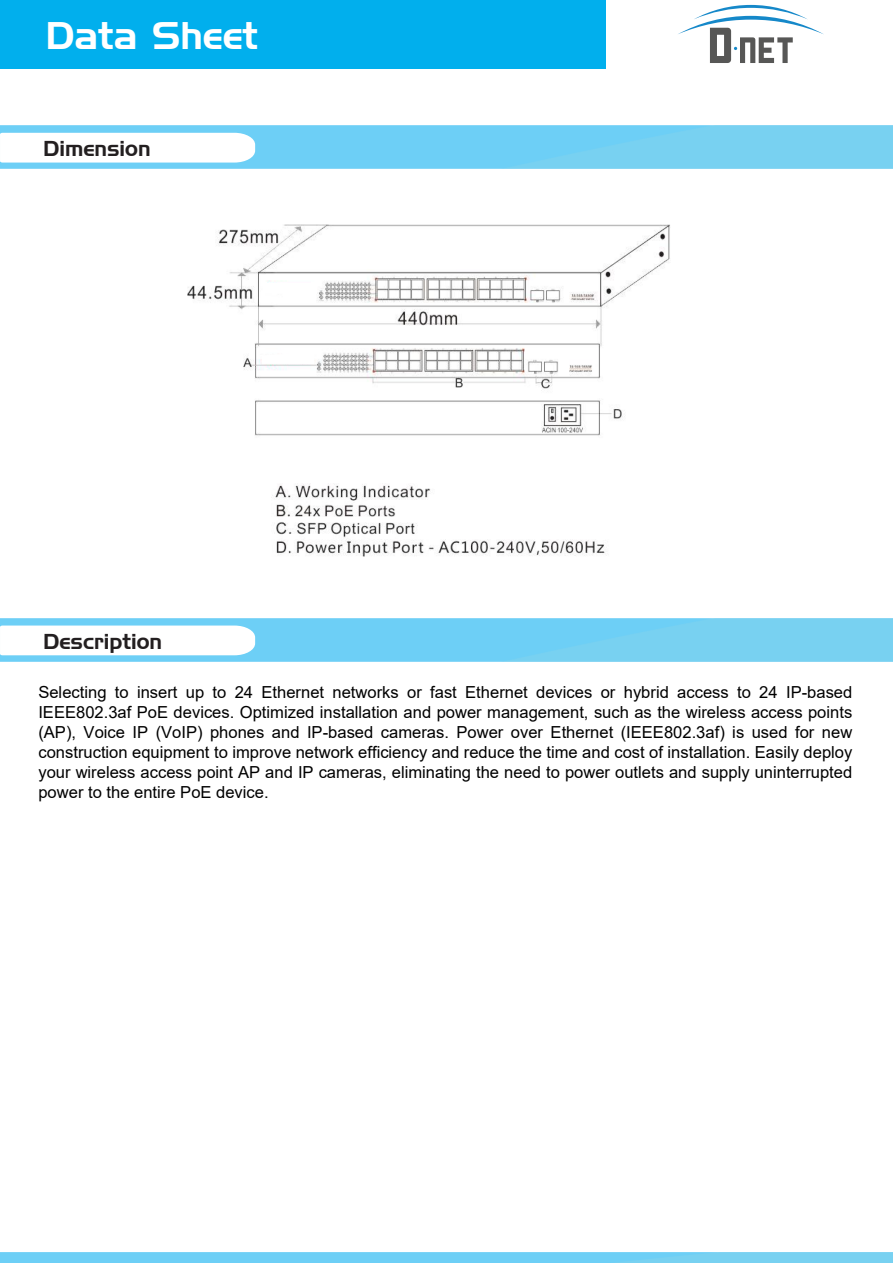
<style>
.page{position:relative;width:893px;height:1263px;background:#fff}
.page>*{position:absolute;margin:0;border:0;box-sizing:border-box;transform-origin:0 0}
.t1{font:37.5px "Handel Gothic BT";color:#fff}
.t2{font:21px "Handel Gothic BT";color:#231f20}
.t3{font:16.65px/20px "Arial";color:#000;text-align:justify}
</style>
<div class="page">
<svg style="left:0;top:133px;width:255px;height:30px"></svg>
<div style="left:0;top:0;width:606px;height:69px;background:#01afed"></div>
<svg style="left:678px;top:5px;width:146px;height:58px"></svg>
<img style="left:187px;top:224px;width:483px;height:333px">
<svg style="left:0;top:625px;width:255px;height:30px"></svg>
<h1 class="t1" style="left:46px;top:13px;width:214px">Data Sheet</h1>
<p class="t2" style="left:43px;top:136px;width:109px">Dimension</p>
<p class="t2" style="left:43px;top:629px;width:120px">Description</p>
<p class="t3" style="left:38px;top:682px;width:815px">Selecting to insert up to 24 Ethernet networks or fast Ethernet devices or hybrid access to 24 IP-based IEEE802.3af PoE devices. Optimized installation and power management, such as the wireless access points (AP), Voice IP (VoIP) phones and IP-based cameras. Power over Ethernet (IEEE802.3af) is used for new construction equipment to improve network efficiency and reduce the time and cost of installation. Easily deploy your wireless access point AP and IP cameras, eliminating the need to power outlets and supply uninterrupted power to the entire PoE device.</p>
</div>
